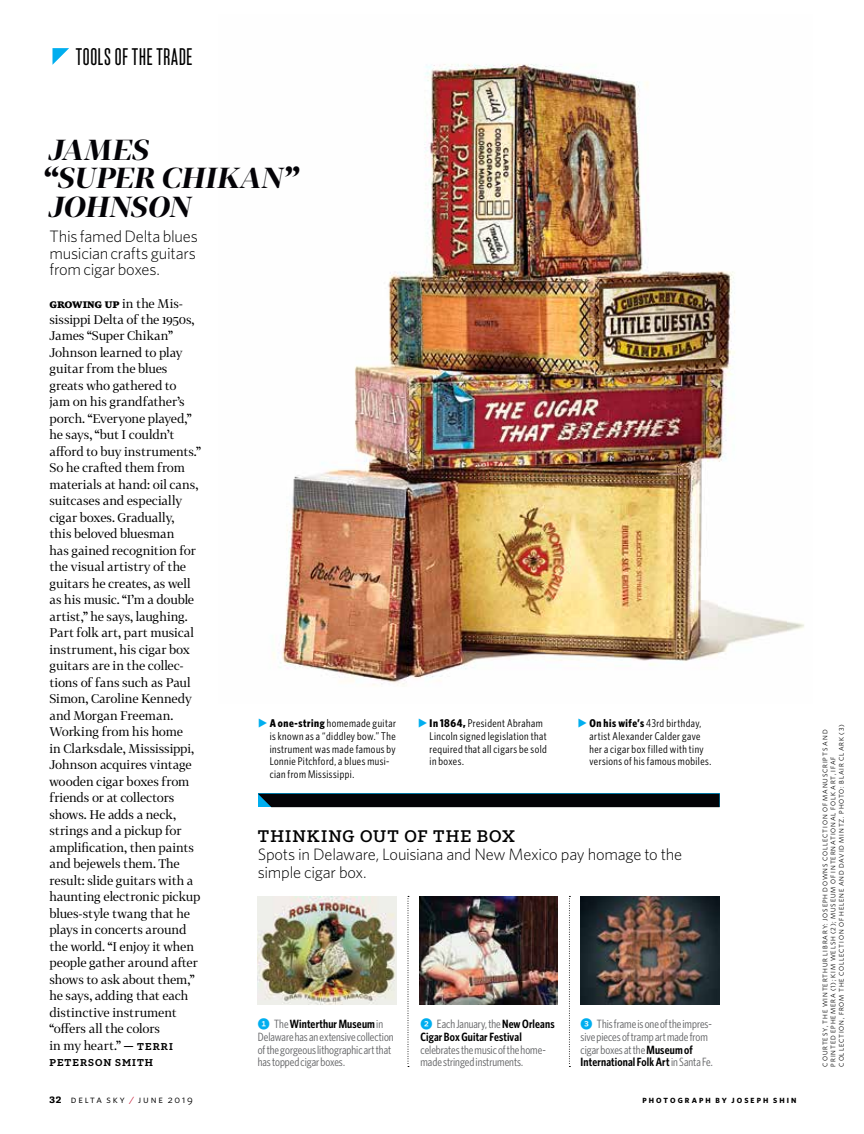
<style>
.page{position:relative;width:864px;height:1134px;background:#fff}
.page>*{position:absolute;margin:0;border:0;box-sizing:border-box;transform-origin:0 0}
.t1{font:italic 700 28.5px/28.5px "Tabac G1";letter-spacing:.01em;color:#040307}
.t2{font:24px "Monopol";letter-spacing:.03em;color:#000}
.t3{font:300 16.5px/16.5px "Whitney";letter-spacing:-.015em;color:#000}
.t4{font:500 16.5px "Tabac Slab";letter-spacing:.065em;color:#000}
.t5{font:12.3px/16.5px "Tabac G2";letter-spacing:-.01em;color:#000}
.t6{font:700 12.3px "Tabac G3";letter-spacing:-.015em;color:#000}
.t7{font:12px/12.8px "Whitney Condensed";color:#636466}
.t8{font:600 12px/12.8px "Whitney Condensed";letter-spacing:.01em;color:#000}
.t9{font:11.25px/12.8px "Whitney Condensed";letter-spacing:.04em;color:#000}
.t10{font:10.5px "Whitney";letter-spacing:.18em;color:#000}
.t11{font:600 9.75px "Tabac Slab";letter-spacing:.105em;color:#000}
.t12{font:700 7.5px "Whitney";letter-spacing:.275em;color:#000}
.t13{font:6.75px/8.1px "Whitney";letter-spacing:.125em;color:#000}
.s1{font-family:"Tabac G2";font-weight:400}
.s2{font-family:"Tabac Slab";font-weight:600;font-size:9.75px}
.s3{font-family:"Tabac Slab";font-weight:600;font-size:12px}
.s4{color:#c41230}
.s5{font-family:"Tabac Sans";font-weight:600;color:#00aeef}
.s6{font-weight:700}
.s7{font-family:"Whitney Index Black Rd Bd";font-weight:400;color:#00aeef}
.s8{font-weight:400;color:#636466}
.s9{font-family:"Whitney Index Black Rd Bd";color:#00aeef}
.s10{font-weight:600;color:#000}
</style>
<div class="page">
<img style="left:273px;top:64px;width:531px;height:622px">
<img style="left:581px;top:896px;width:139px;height:108px">
<img style="left:258px;top:896px;width:139px;height:108px">
<svg style="left:408px;top:896px;width:1px;height:171px"></svg>
<svg style="left:569px;top:896px;width:1px;height:171px"></svg>
<div style="left:258px;top:794px;width:462px;height:13px;background:#040307"></div>
<svg style="left:52px;top:48px;width:17px;height:17px"></svg>
<img style="left:419px;top:896px;width:139px;height:108px">
<h2 class="t2" style="left:76px;top:44px;width:118px">TOOLS OF THE TRADE</h2>
<h1 class="t1" style="left:44px;top:135px;width:256px">JAMES<br>“SUPER CHIKAN”<br>JOHNSON</h1>
<h3 class="t3" style="left:50px;top:228px;width:150px;text-align:justify">This famed Delta blues musician crafts guitars from cigar boxes.</h3>
<p class="t6" style="left:50px;top:295px;width:135px">Growing up <span class="s1">in the Mis-</span></p>
<p class="t5" style="left:49px;top:311px;width:153px">sissippi Delta of the 1950s,<br>James “Super Chikan”<br>Johnson learned to play guitar from the blues greats who gathered to<br>jam on his grandfather’s porch. “Everyone played,” he says, “but I couldn’t afford to buy instruments.”<br>So he crafted them from materials at hand: oil cans, suitcases and especially cigar boxes. Gradually,<br>this beloved bluesman<br>has gained recognition for the visual artistry of the guitars he creates, as well as his music. “I’m a double artist,” he says, laughing.<br>Part folk art, part musical instrument, his cigar box guitars are in the collec&shy;tions of fans such as Paul<br>Simon, Caroline Kennedy and Morgan Freeman.<br>Working from his home<br>in Clarksdale, Mississippi,<br>Johnson acquires vintage wooden cigar boxes from friends or at collectors shows. He adds a neck, strings and a pickup for amplification, then paints and bejewels them. The result: slide guitars with a haunting electronic pickup blues-style twang that he plays in concerts around the world. “I enjoy it when people gather around after shows to ask about them,” he says, adding that each distinctive instrument “offers all the colors<br>in my heart.” <span class="s2">— TERRI</span></p>
<p class="t11" style="left:50px;top:1057px;width:105px">PETERSON SMITH</p>
<p class="t10" style="left:50px;top:1092px;width:145px"><span class="s3">32</span> delta sky <span class="s4">/</span> june 2019</p>
<p class="t9" style="left:270px;top:717px;width:128px;text-indent:-12px"><span class="s5">▶</span> <span class="s6">A one-string</span> homemade guitar is known as a “diddley bow.” The instrument was made famous by<br>Lonnie Pitchford, a blues musi&shy;cian from Mississippi.</p>
<p class="t9" style="left:430px;top:717px;width:119px;text-indent:-12px"><span class="s5">▶</span> <span class="s6">In 1864,</span> President Abraham<br>Lincoln signed legislation that required that all cigars be sold in boxes.</p>
<p class="t9" style="left:589px;top:717px;width:123px;text-indent:-12px"><span class="s5">▶</span> <span class="s6">On his wife’s</span> 43rd birthday, artist Alexander Calder gave her a cigar box filled with tiny versions of his famous mobiles.</p>
<h3 class="t4" style="left:258px;top:826px;width:259px">THINKING OUT OF THE BOX</h3>
<h3 class="t3" style="left:258px;top:845px;width:426px;line-height:18px">Spots in Delaware, Louisiana and New Mexico pay homage to the simple cigar box.</h3>
<p class="t8" style="left:421px;top:1017px;width:136px"><span class="s7">2</span> <span class="s8">Each January, the</span> New Orleans<br>Cigar Box Guitar Festival</p>
<p class="t7" style="left:421px;top:1043px;width:127px">celebrates the music of the home&shy;made stringed instruments.</p>
<p class="t7" style="left:258px;top:1017px;width:137px"><span class="s9">1</span> The <span class="s10">Winterthur Museum</span> in<br>Delaware has an extensive collection of the gorgeous lithographic art that has topped cigar boxes.</p>
<p class="t7" style="left:581px;top:1017px;width:134px"><span class="s9">3</span> This frame is one of the impres&shy;sive pieces of tramp art made from cigar boxes at the <span class="s10">Museum of<br>International Folk Art</span> in Santa Fe.</p>
<p class="t12" style="left:642px;top:1095px;width:156px">PHOTOGRAPH BY JOSEPH SHIN</p>
<p class="t13" style="left:821px;top:1066px;width:343px;rotate:-90deg">COURTESY, THE WINTERTHUR LIBRARY: JOSEPH DOWNS COLLECTION OF MANUSCRIPTS AND<br>PRINTED EPHEMERA (1); KIM WELSH (2); MUSEUM OF INTERNATIONAL FOLK ART, IFAF<br>COLLECTION, FROM THE COLLECTION OF HELENE AND DAVID MINTZ. PHOTO: BLAIR CLARK (3)</p>
</div>
